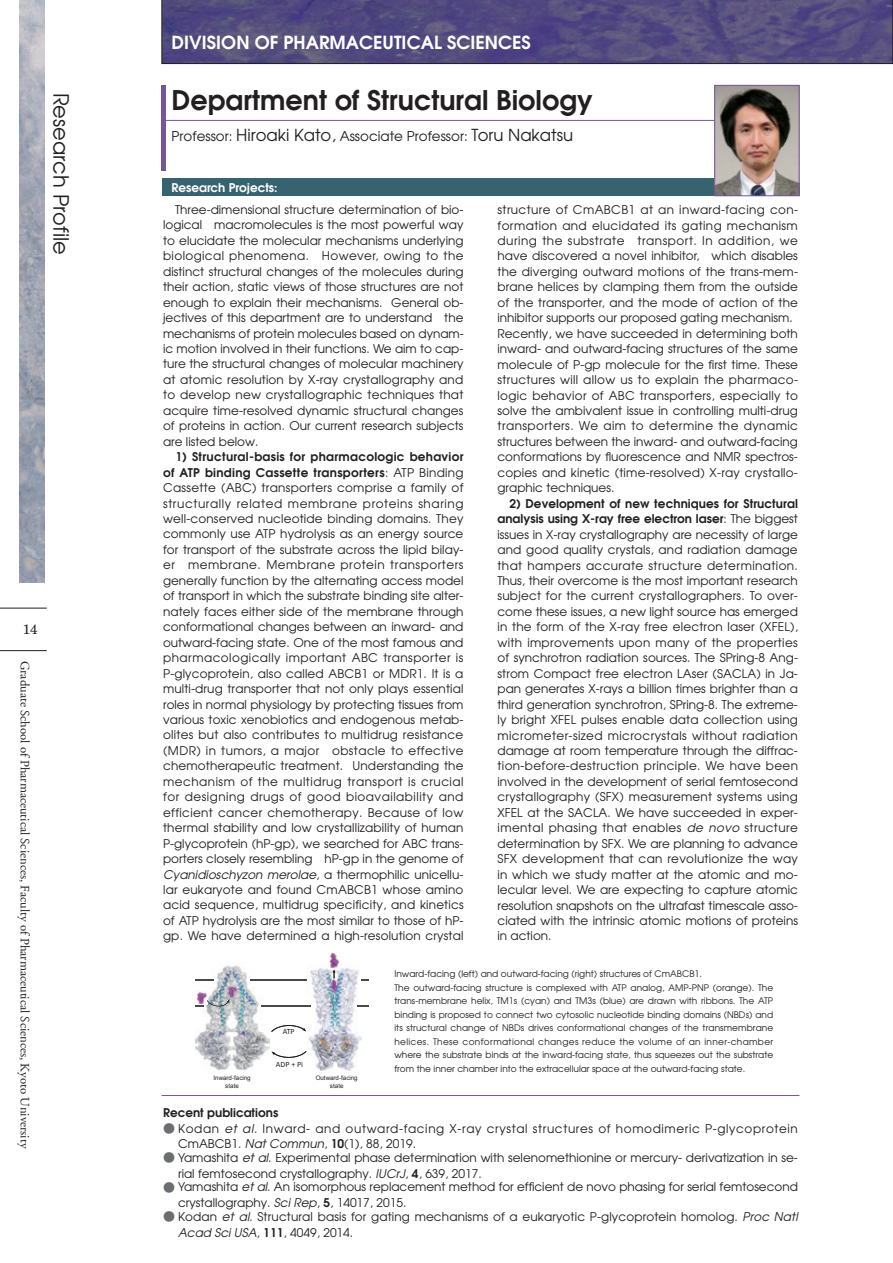
<style>
.page{position:relative;width:893px;height:1263px;background:#fff}
.page>*{position:absolute;margin:0;border:0;box-sizing:border-box;transform-origin:0 0}
.t1{font:600 27px "Avant Garde";color:#231f20}
.t2{font:21px "Avant Garde";color:#231f20}
.t3{font:600 18px "Avant Garde";color:#fff}
.t4{font:13.5px "Avant Garde";color:#231f20}
.t5{font:13.5px "New Century Schlbk";color:#231f20}
.t6{font:12.75px "Adobe Garamond";color:#231f20}
.t7{font:12px/15.5px "Avant Garde";letter-spacing:.005em;color:#231f20}
.t8{font:12px/15.8px "Avant Garde";letter-spacing:.05em;color:#231f20}
.t9{font:600 12px "Avant Garde";color:#231f20}
.t10{font:600 12px "Avant Garde";color:#fff}
.t11{font:9px/13.5px "Avant Garde";color:#231f20}
.t12{font:7.95px "Calibri";color:#231f20}
.t13{font:6.15px/7.5px "Arial";color:#231f20;text-align:center}
.s1{font-size:16.5px}
.s2{font-weight:600}
.s3{font-style:italic}
.s4{font-family:"Shin Go Pr 5";font-weight:300;color:#6c6d70}
</style>
<div class="page">
<hr style="left:0;top:608px;width:47px;height:1px;background:#231f20">
<hr style="left:0;top:650px;width:47px;height:1px;background:#231f20">
<img style="left:19px;top:0;width:26px;height:583px">
<div style="left:162px;top:179px;width:637px;height:17px;background:#376371"></div>
<hr style="left:162px;top:120px;width:637px;height:1px;background:#78549b">
<hr style="left:162px;top:85px;width:4px;height:85px;background:#78549b">
<img style="left:716px;top:87px;width:81px;height:107px">
<div style="left:714px;top:85px;width:85px;height:111px;border:1px solid #78549b"></div>
<img style="left:306px;top:968px;width:56px;height:103px">
<img style="left:195px;top:965px;width:75px;height:106px">
<hr style="left:261px;top:1005px;width:49px;height:1px;background:#48494a">
<svg style="left:195px;top:979px;width:19px;height:1px"></svg>
<hr style="left:250px;top:979px;width:57px;height:1px;background:#48494a">
<svg style="left:271px;top:1025px;width:35px;height:7px"></svg>
<svg style="left:271px;top:1051px;width:35px;height:7px"></svg>
<img style="left:329px;top:953px;width:11px;height:17px">
<svg style="left:195px;top:991px;width:34px;height:15px"></svg>
<svg style="left:333px;top:970px;width:2px;height:8px"></svg>
<svg style="left:162px;top:0;width:731px;height:64px;background:#524b7d"></svg>
<hr style="left:162px;top:1095px;width:637px;height:1px;background:#78549b">
<h2 class="t2" style="left:74px;top:93px;width:163px;rotate:90deg">Research Profile</h2>
<p class="t5" style="left:23px;top:621px;width:17px">14</p>
<p class="t6" style="left:32px;top:661px;width:489px;rotate:90deg">Graduate School of Pharmaceutical Sciences, Faculty of Pharmaceutical Sciences, Kyoto University</p>
<h3 class="t3" style="left:172px;top:31px;width:361px">DIVISION OF PHARMACEUTICAL SCIENCES</h3>
<h1 class="t1" style="left:172px;top:82px;width:423px">Department of Structural Biology</h1>
<p class="t4" style="left:172px;top:128px;width:403px">Professor: <span class="s1">Hiroaki Kato,</span> Associate Professor: <span class="s1">Toru Nakatsu</span></p>
<p class="t10" style="left:172px;top:179px;width:108px">Research Projects:</p>
<p class="t7" style="left:163px;top:202px;width:302px;text-align:justify;text-indent:12px">Three-dimensional structure determination of bio&shy;logical macromolecules is the most powerful way to elucidate the molecular mechanisms underlying biological phenomena. However, owing to the distinct structural changes of the molecules during their action, static views of those structures are not enough to explain their mechanisms. General ob&shy;jectives of this department are to understand the mechanisms of protein molecules based on dynam&shy;ic motion involved in their functions. We aim to cap&shy;ture the structural changes of molecular machinery at atomic resolution by X-ray crystallography and to develop new crystallographic techniques that acquire time-resolved dynamic structural changes of proteins in action. Our current research subjects are listed below.</p>
<p class="t7" style="left:163px;top:449px;width:302px;text-align:justify;text-indent:12px"><span class="s2">1) Structural-basis for pharmacologic behavior of ATP binding Cassette transporters</span>: ATP Binding Cassette (ABC) transporters comprise a family of structurally related membrane proteins sharing well-conserved nucleotide binding domains. They commonly use ATP hydrolysis as an energy source for transport of the substrate across the lipid bilay&shy;er membrane. Membrane protein transporters generally function by the alternating access model of transport in which the substrate binding site alter&shy;nately faces either side of the membrane through conformational changes between an inward- and outward-facing state. One of the most famous and pharmacologically important ABC transporter is P-glycoprotein, also called ABCB1 or MDR1. It is a multi-drug transporter that not only plays essential roles in normal physiology by protecting tissues from various toxic xenobiotics and endogenous metab&shy;olites but also contributes to multidrug resistance (MDR) in tumors, a major obstacle to effective chemotherapeutic treatment. Understanding the mechanism of the multidrug transport is crucial for designing drugs of good bioavailability and efficient cancer chemotherapy. Because of low thermal stability and low crystallizability of human P-glycoprotein (hP-gp), we searched for ABC trans&shy;porters closely resembling hP-gp in the genome of <span class="s3">Cyanidioschyzon merolae</span>, a thermophilic unicellu&shy;lar eukaryote and found CmABCB1 whose amino acid sequence, multidrug specificity, and kinetics of ATP hydrolysis are the most similar to those of hP&shy;gp. We have determined a high-resolution crystal</p>
<p class="t7" style="left:497px;top:202px;width:302px">structure of CmABCB1 at an inward-facing con&shy;formation and elucidated its gating mechanism during the substrate transport. In addition, we have discovered a novel inhibitor, which disables the diverging outward motions of the trans-mem&shy;brane helices by clamping them from the outside of the transporter, and the mode of action of the inhibitor supports our proposed gating mechanism.<br>Recently, we have succeeded in determining both inward- and outward-facing structures of the same molecule of P-gp molecule for the first time. These structures will allow us to explain the pharmaco&shy;logic behavior of ABC transporters, especially to solve the ambivalent issue in controlling multi-drug transporters. We aim to determine the dynamic structures between the inward- and outward-facing conformations by fluorescence and NMR spectros&shy;copies and kinetic (time-resolved) X-ray crystallo&shy;graphic techniques.</p>
<p class="t7" style="left:497px;top:495px;width:302px;text-align:justify;text-indent:12px"><span class="s2">2) Development of new techniques for Structural analysis using X-ray free electron laser</span>: The biggest issues in X-ray crystallography are necessity of large and good quality crystals, and radiation damage that hampers accurate structure determination.<br>Thus, their overcome is the most important research subject for the current crystallographers. To over&shy;come these issues, a new light source has emerged in the form of the X-ray free electron laser (XFEL), with improvements upon many of the properties of synchrotron radiation sources. The SPring-8 Ang&shy;strom Compact free electron LAser (SACLA) in Ja&shy;pan generates X-rays a billion times brighter than a third generation synchrotron, SPring-8. The extreme&shy;ly bright XFEL pulses enable data collection using micrometer-sized microcrystals without radiation damage at room temperature through the diffrac&shy;tion-before-destruction principle. We have been involved in the development of serial femtosecond crystallography (SFX) measurement systems using XFEL at the SACLA. We have succeeded in exper&shy;imental phasing that enables <span class="s3">de novo</span> structure determination by SFX. We are planning to advance SFX development that can revolutionize the way in which we study matter at the atomic and mo&shy;lecular level. We are expecting to capture atomic resolution snapshots on the ultrafast timescale asso&shy;ciated with the intrinsic atomic motions of proteins in action.</p>
<p class="t12" style="left:283px;top:1027px;width:13px">ATP</p>
<p class="t12" style="left:276px;top:1059px;width:29px">ADP + Pi</p>
<p class="t13" style="left:213px;top:1074px;width:39px">Inward-facing state</p>
<p class="t13" style="left:316px;top:1074px;width:44px">Outward-facing state</p>
<p class="t11" style="left:394px;top:967px;width:380px">Inward-facing (left) and outward-facing (right) structures of CmABCB1.<br>The outward-facing structure is complexed with ATP analog, AMP-PNP (orange). The trans-membrane helix, TM1s (cyan) and TM3s (blue) are drawn with ribbons. The ATP binding is proposed to connect two cytosolic nucleotide binding domains (NBDs) and its structural change of NBDs drives conformational changes of the transmembrane helices. These conformational changes reduce the volume of an inner-chamber where the substrate binds at the inward-facing state, thus squeezes out the substrate from the inner chamber into the extracellular space at the outward-facing state.</p>
<p class="t9" style="left:163px;top:1104px;width:117px">Recent publications</p>
<p class="t8" style="left:178px;top:1120px;width:621px;text-indent:-15px"><span class="s4">●</span> Kodan <span class="s3">et al</span>. Inward- and outward-facing X-ray crystal structures of homodimeric P-glycoprotein<br>CmABCB1. <span class="s3">Nat Commun</span>, <span class="s2">10</span>(1), 88, 2019.</p>
<p class="t7" style="left:178px;top:1149px;width:621px;line-height:15.9px;text-indent:-15px"><span class="s4">●</span> Yamashita <span class="s3">et al</span>. Experimental phase determination with selenomethionine or mercury- derivatization in se&shy;rial femtosecond crystallography. <span class="s3">IUCrJ</span>, <span class="s2">4</span>, 639, 2017.</p>
<p class="t7" style="left:178px;top:1179px;width:621px;line-height:15.9px;text-indent:-15px"><span class="s4">●</span> Yamashita <span class="s3">et al</span>. An isomorphous replacement method for efficient de novo phasing for serial femtosecond crystallography. <span class="s3">Sci Rep</span>, <span class="s2">5</span>, 14017, 2015.</p>
<p class="t7" style="left:178px;top:1208px;width:621px;line-height:15.9px;text-indent:-15px"><span class="s4">●</span> Kodan <span class="s3">et al</span>. Structural basis for gating mechanisms of a eukaryotic P-glycoprotein homolog. <span class="s3">Proc Natl<br>Acad Sci USA</span>, <span class="s2">111</span>, 4049, 2014.</p>
</div>
